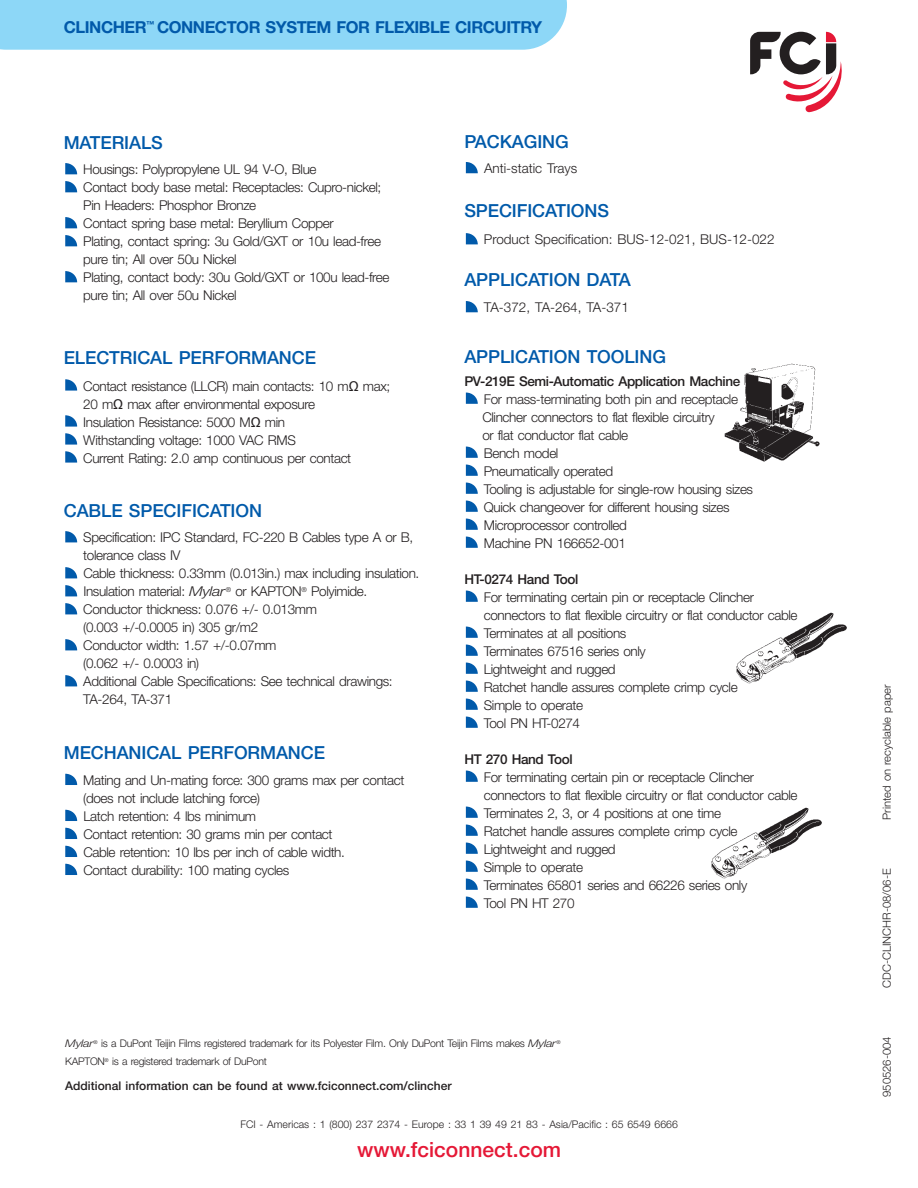
<style>
.page{position:relative;width:918px;height:1188px;background:#fff}
.page>*{position:absolute;margin:0;border:0;box-sizing:border-box;transform-origin:0 0}
.t1{font:500 21px "Helvetica Neue";color:#e51836}
.t2{font:500 18px "Helvetica Neue";letter-spacing:-.005em;color:#015aaa}
.t3{font:700 16.5px "Helvetica Neue";letter-spacing:-.03em;color:#015aaa}
.t4{font:300 13.5px/18px "Helvetica Neue";letter-spacing:-.03em;color:#231f20}
.t5{font:300 13.5px "Helvetica Neue";color:#231f20}
.t6{font:500 13.5px "Helvetica Neue";letter-spacing:-.03em;color:#231f20}
.t7{font:500 12px "Helvetica Neue";color:#231f20}
.t8{font:300 11.25px "Helvetica Neue";color:#231f20}
.t9{font:300 10.5px/17.9px "Helvetica Neue";letter-spacing:-.03em;color:#231f20}
.t10{font:300 10.5px "Helvetica Neue";color:#231f20}
.s1{font-family:"Arial MS";font-weight:400}
.s2{font-style:italic}
</style>
<div class="page">
<div style="left:0;top:0;width:567px;height:50px;background:#8dd7f7"></div>
<svg style="left:65px;top:271px;width:12px;height:11px"></svg>
<svg style="left:65px;top:235px;width:12px;height:11px"></svg>
<svg style="left:65px;top:217px;width:12px;height:11px"></svg>
<svg style="left:65px;top:181px;width:12px;height:11px"></svg>
<svg style="left:65px;top:163px;width:12px;height:11px"></svg>
<svg style="left:65px;top:675px;width:12px;height:11px"></svg>
<svg style="left:65px;top:639px;width:12px;height:11px"></svg>
<svg style="left:65px;top:603px;width:12px;height:11px"></svg>
<svg style="left:65px;top:585px;width:12px;height:11px"></svg>
<svg style="left:65px;top:567px;width:12px;height:11px"></svg>
<svg style="left:65px;top:531px;width:12px;height:11px"></svg>
<svg style="left:65px;top:864px;width:12px;height:11px"></svg>
<svg style="left:65px;top:846px;width:12px;height:11px"></svg>
<svg style="left:65px;top:828px;width:12px;height:11px"></svg>
<svg style="left:65px;top:810px;width:12px;height:11px"></svg>
<svg style="left:65px;top:774px;width:12px;height:11px"></svg>
<svg style="left:466px;top:233px;width:12px;height:11px"></svg>
<svg style="left:466px;top:162px;width:12px;height:11px"></svg>
<svg style="left:466px;top:301px;width:12px;height:11px"></svg>
<svg style="left:466px;top:897px;width:12px;height:11px"></svg>
<svg style="left:466px;top:879px;width:12px;height:11px"></svg>
<svg style="left:466px;top:861px;width:12px;height:11px"></svg>
<svg style="left:466px;top:843px;width:12px;height:11px"></svg>
<svg style="left:466px;top:825px;width:12px;height:11px"></svg>
<svg style="left:466px;top:807px;width:12px;height:11px"></svg>
<svg style="left:466px;top:771px;width:12px;height:11px"></svg>
<svg style="left:466px;top:717px;width:12px;height:11px"></svg>
<svg style="left:466px;top:699px;width:12px;height:11px"></svg>
<svg style="left:466px;top:681px;width:12px;height:11px"></svg>
<svg style="left:466px;top:663px;width:12px;height:11px"></svg>
<svg style="left:466px;top:645px;width:12px;height:11px"></svg>
<svg style="left:466px;top:627px;width:12px;height:11px"></svg>
<svg style="left:466px;top:591px;width:12px;height:11px"></svg>
<svg style="left:466px;top:537px;width:12px;height:11px"></svg>
<svg style="left:466px;top:519px;width:12px;height:11px"></svg>
<svg style="left:466px;top:501px;width:12px;height:11px"></svg>
<svg style="left:466px;top:483px;width:12px;height:11px"></svg>
<svg style="left:466px;top:465px;width:12px;height:11px"></svg>
<svg style="left:466px;top:447px;width:12px;height:11px"></svg>
<svg style="left:466px;top:393px;width:12px;height:11px"></svg>
<svg style="left:65px;top:451px;width:12px;height:12px"></svg>
<svg style="left:65px;top:433px;width:12px;height:12px"></svg>
<svg style="left:65px;top:415px;width:12px;height:12px"></svg>
<svg style="left:65px;top:379px;width:12px;height:12px"></svg>
<svg style="left:750px;top:32px;width:92px;height:80px"></svg>
<img style="left:724px;top:363px;width:96px;height:99px">
<img style="left:736px;top:612px;width:111px;height:72px">
<img style="left:711px;top:807px;width:111px;height:72px">
<p class="t3" style="left:64px;top:21px;width:480px">CLINCHER<sup>™</sup> CONNECTOR SYSTEM FOR FLEXIBLE CIRCUITRY</p>
<h2 class="t2" style="left:64px;top:136px;width:101px">MATERIALS</h2>
<p class="t4" style="left:83px;top:162px;width:308px">Housings: Polypropylene UL 94 V-O, Blue<br>Contact body base metal: Receptacles: Cupro-nickel; Pin Headers: Phosphor Bronze<br>Contact spring base metal: Beryllium Copper<br>Plating, contact spring: 3u Gold/GXT or 10u lead-free pure tin; All over 50u Nickel<br>Plating, contact body: 30u Gold/GXT or 100u lead-free pure tin; All over 50u Nickel</p>
<h2 class="t2" style="left:64px;top:351px;width:254px">ELECTRICAL PERFORMANCE</h2>
<p class="t4" style="left:83px;top:378px;width:308px">Contact resistance (LLCR) main contacts: 10 m<span class="s1">Ω</span> max; 20 m<span class="s1">Ω</span> max after environmental exposure<br>Insulation Resistance: 5000 M<span class="s1">Ω</span> min<br>Withstanding voltage: 1000 VAC RMS<br>Current Rating: 2.0 amp continuous per contact</p>
<h2 class="t2" style="left:64px;top:504px;width:200px">CABLE SPECIFICATION</h2>
<p class="t4" style="left:83px;top:530px;width:338px">Specification: IPC Standard, FC-220 B Cables type A or B, tolerance class IV<br>Cable thickness: 0.33mm (0.013in.) max including insulation.<br>Insulation material: <span class="s2">Mylar</span><sup>®</sup> or KAPTON<sup>®</sup> Polyimide.<br>Conductor thickness: 0.076 +/- 0.013mm<br>(0.003 +/-0.0005 in) 305 gr/m2<br>Conductor width: 1.57 +/-0.07mm<br>(0.062 +/- 0.0003 in)<br>Additional Cable Specifications: See technical drawings:<br>TA-264, TA-371</p>
<h2 class="t2" style="left:64px;top:747px;width:263px">MECHANICAL PERFORMANCE</h2>
<p class="t4" style="left:83px;top:772px;width:323px">Mating and Un-mating force: 300 grams max per contact (does not include latching force)<br>Latch retention: 4 lbs minimum<br>Contact retention: 30 grams min per contact<br>Cable retention: 10 lbs per inch of cable width.<br>Contact durability: 100 mating cycles</p>
<h2 class="t2" style="left:464px;top:135px;width:106px">PACKAGING</h2>
<p class="t5" style="left:484px;top:164px;width:95px">Anti-static Trays</p>
<h2 class="t2" style="left:464px;top:205px;width:146px">SPECIFICATIONS</h2>
<p class="t5" style="left:484px;top:235px;width:292px">Product Specification: BUS-12-021, BUS-12-022</p>
<h2 class="t2" style="left:464px;top:273px;width:168px">APPLICATION DATA</h2>
<p class="t5" style="left:484px;top:303px;width:147px">TA-372, TA-264, TA-371</p>
<h2 class="t2" style="left:464px;top:350px;width:203px">APPLICATION TOOLING</h2>
<p class="t6" style="left:464px;top:376px;width:277px">PV-219E Semi-Automatic Application Machine</p>
<p class="t4" style="left:482px;top:391px;width:272px">For mass-terminating both pin and receptacle Clincher connectors to flat flexible circuitry<br>or flat conductor flat cable<br>Bench model<br>Pneumatically operated<br>Tooling is adjustable for single-row housing sizes Quick changeover for different housing sizes Microprocessor controlled<br>Machine PN 166652-001</p>
<p class="t6" style="left:464px;top:574px;width:116px">HT-0274 Hand Tool</p>
<p class="t4" style="left:484px;top:589px;width:315px">For terminating certain pin or receptacle Clincher connectors to flat flexible circuitry or flat conductor cable Terminates at all positions<br>Terminates 67516 series only<br>Lightweight and rugged<br>Ratchet handle assures complete crimp cycle<br>Simple to operate<br>Tool PN HT-0274</p>
<p class="t6" style="left:464px;top:754px;width:110px">HT 270 Hand Tool</p>
<p class="t4" style="left:484px;top:769px;width:315px">For terminating certain pin or receptacle Clincher connectors to flat flexible circuitry or flat conductor cable Terminates 2, 3, or 4 positions at one time<br>Ratchet handle assures complete crimp cycle Lightweight and rugged<br>Simple to operate<br>Terminates 65801 series and 66226 series only<br>Tool PN HT 270</p>
<p class="t8" style="left:883px;top:820px;width:137px;rotate:-90deg">Printed on recyclable paper</p>
<p class="t8" style="left:883px;top:988px;width:121px;rotate:-90deg">CDC-CLINCHR-08/06-E</p>
<p class="t9" style="left:65px;top:1036px;width:497px"><span class="s2">Mylar</span><sup>®</sup> is a DuPont Teijin Films registered trademark for its Polyester Film. Only DuPont Teijin Films makes <span class="s2">Mylar</span><sup>®<br></sup>KAPTON<sup>®</sup> is a registered trademark of DuPont</p>
<p class="t8" style="left:883px;top:1097px;width:62px;rotate:-90deg">950526-004</p>
<p class="t7" style="left:65px;top:1081px;width:388px">Additional information can be found at www.fciconnect.com/clincher</p>
<p class="t10" style="left:240px;top:1121px;width:439px">FCI - Americas : 1 (800) 237 2374 - Europe : 33 1 39 49 21 83 - Asia/Pacific : 65 6549 6666</p>
<h1 class="t1" style="left:357px;top:1142px;width:205px">www.fciconnect.com</h1>
</div>
